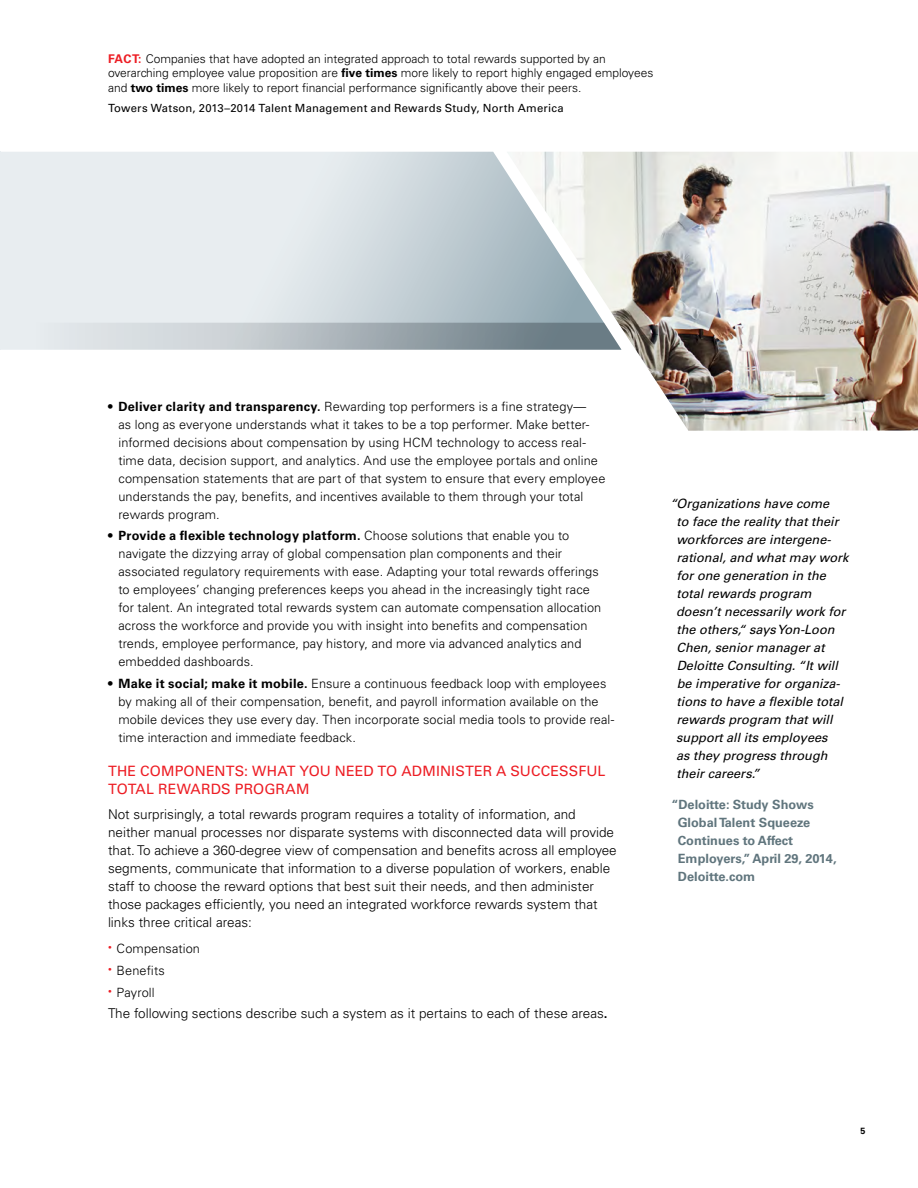
<style>
.page{position:relative;width:918px;height:1188px;background:#fff}
.page>*{position:absolute;margin:0;border:0;box-sizing:border-box;transform-origin:0 0}
.Main_-_Subhead{font:14.25px/18px "Univers LT Std";letter-spacing:.01em;color:#ed1d24}
.Inside_-_Body_Copy{font:300 13.5px/18px "Univers LT Std";color:#000}
.t1{font:300 12.75px/18px "Univers LT Std";letter-spacing:.005em;color:#000}
.Sidebar_Quote{font:italic 12.75px/18px "Univers LT Std";color:#000}
.Sidebar_-_Quote_Auth{font:700 12.75px/18px "Univers LT Std";color:#60757d}
.Factoid_Body_-_Black{font:300 12px/14.7px "Univers LT Std";color:#000}
.Fact_Source_-_Black{font:11.25px "Univers LT Std";letter-spacing:.02em;color:#000}
.t2{font:700 9px "Univers LT Std";color:#000}
.s1{font-weight:700;color:#ed1d24}
.s2{font-weight:700}
</style>
<div class="page">
<svg style="left:0;top:152px;width:507px;height:171px;background:#dce3e7"></svg>
<svg style="left:0;top:323px;width:507px;height:27px;background:#bdc5c9"></svg>
<img style="left:507px;top:152px;width:411px;height:279px">
<p class="Factoid_Body_-_Black" style="left:108px;top:51px;width:547px"><span class="s1">FACT:</span> Companies that have adopted an integrated approach to total rewards supported by an overarching employee value proposition are <span class="s2">five times</span> more likely to report highly engaged employees and <span class="s2">two times</span> more likely to report financial performance significantly above their peers.</p>
<p class="Fact_Source_-_Black" style="left:108px;top:101px;width:457px">Towers Watson, 2013–2014 Talent Management and Rewards Study, North America</p>
<p class="t1" style="left:118px;top:398px;width:489px;text-indent:-10px"><span class="s2">• Deliver clarity and transparency.</span> Rewarding top performers is a fine strategy—<br>as long as everyone understands what it takes to be a top performer. Make better&shy;informed decisions about compensation by using HCM technology to access real&shy;time data, decision support, and analytics. And use the employee portals and online compensation statements that are part of that system to ensure that every employee understands the pay, benefits, and incentives available to them through your total rewards program.</p>
<p class="t1" style="left:118px;top:527px;width:484px;text-indent:-10px"><span class="s2">• Provide a flexible technology platform.</span> Choose solutions that enable you to navigate the dizzying array of global compensation plan components and their associated regulatory requirements with ease. Adapting your total rewards offerings to employees’ changing preferences keeps you ahead in the increasingly tight race for talent. An integrated total rewards system can automate compensation allocation across the workforce and provide you with insight into benefits and compensation trends, employee performance, pay history, and more via advanced analytics and embedded dashboards.</p>
<p class="t1" style="left:118px;top:674px;width:498px;text-indent:-10px"><span class="s2">• Make it social; make it mobile.</span> Ensure a continuous feedback loop with employees by making all of their compensation, benefit, and payroll information available on the mobile devices they use every day. Then incorporate social media tools to provide real&shy;time interaction and immediate feedback.</p>
<p class="Main_-_Subhead" style="left:108px;top:762px;width:499px">THE COMPONENTS: WHAT YOU NEED TO ADMINISTER A SUCCESSFUL<br>TOTAL REWARDS PROGRAM</p>
<p class="Inside_-_Body_Copy" style="left:108px;top:805px;width:510px">Not surprisingly, a total rewards program requires a totality of information, and neither manual processes nor disparate systems with disconnected data will provide that. To achieve a 360-degree view of compensation and benefits across all employee segments, communicate that information to a diverse population of workers, enable staff to choose the reward options that best suit their needs, and then administer those packages efficiently, you need an integrated workforce rewards system that links three critical areas:</p>
<p class="t1" style="left:108px;top:939px;width:94px"><sup>•</sup> Compensation</p>
<p class="t1" style="left:108px;top:961px;width:58px"><sup>•</sup> Benefits</p>
<p class="t1" style="left:108px;top:983px;width:48px"><sup>•</sup> Payroll</p>
<p class="Inside_-_Body_Copy" style="left:108px;top:1004px;width:501px">The following sections describe such a system as it pertains to each of these areas<span class="s2">.</span></p>
<p class="Sidebar_Quote" style="left:676px;top:494px;width:174px;text-indent:-6px">“Organizations have come<br>to face the reality that their workforces are intergene&shy;rational, and what may work for one generation in the total rewards program doesn’t necessarily work for the others,“ says Yon-Loon<br>Chen, senior manager at<br>Deloitte Consulting. “It will be imperative for organiza&shy;tions to have a flexible total rewards program that will support all its employees<br>as they progress through their careers.”</p>
<p class="Sidebar_-_Quote_Auth" style="left:678px;top:796px;width:160px;text-indent:-6px">“Deloitte: Study Shows<br>Global Talent Squeeze<br>Continues to Affect<br>Employers,” April 29, 2014,<br>Deloitte.com</p>
<p class="t2" style="left:860px;top:1126px;width:7px">5</p>
</div>
